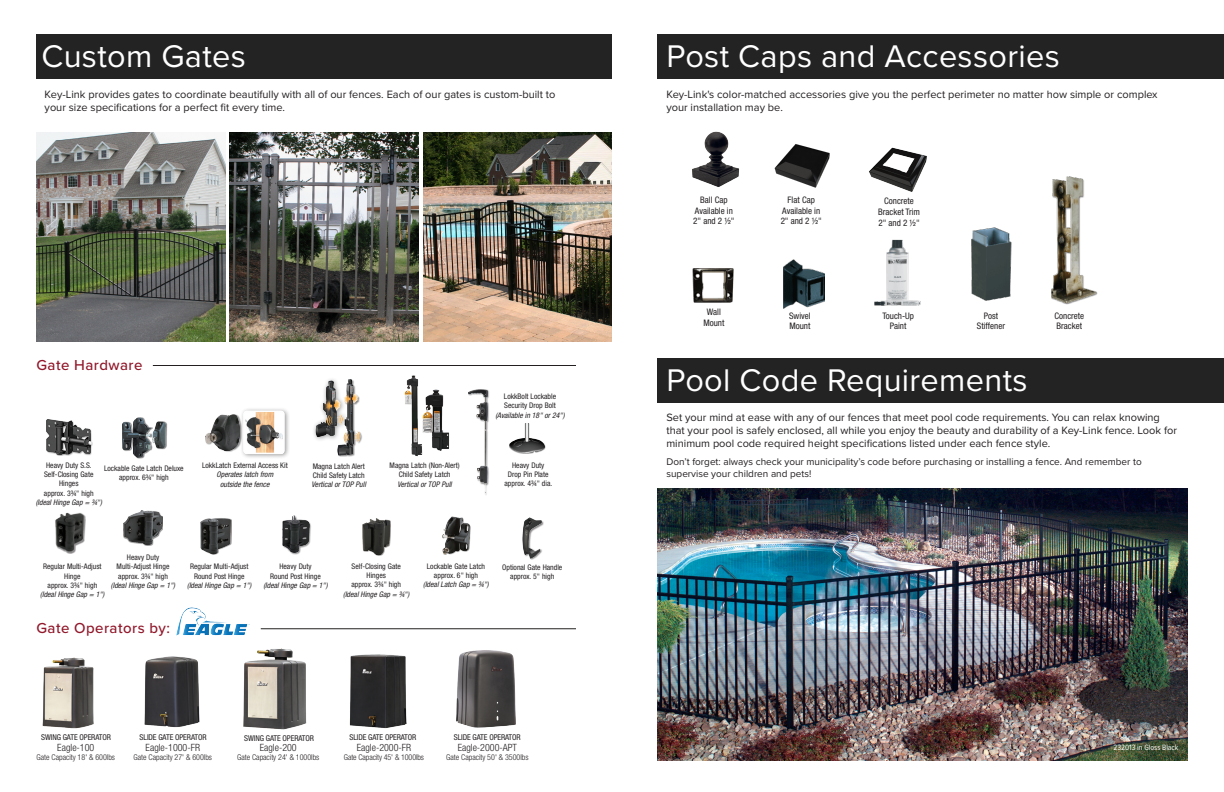
<style>
.page{position:relative;width:1224px;height:792px;background:#fff}
.page>*{position:absolute;margin:0;border:0;box-sizing:border-box;transform-origin:0 0}
.t1{font:32.5px "Proxima Nova";letter-spacing:.01em;color:#fff}
.t2{font:500 15px "Proxima Nova";letter-spacing:.03em;color:#91182b}
.t3{font:11px/13.2px "Proxima Nova";color:#231f20}
.t4{font:10px/12px "Proxima Nova";color:#231f20}
.t5{font:300 condensed 10px "Helvetica Neue";color:#231f20}
.t6{font:condensed 9px "Helvetica Neue";color:#231f20}
.t7{font:300 condensed 8px "Helvetica Neue";color:#231f20}
.t8{font:condensed 8px "Helvetica Neue";letter-spacing:-.01em;color:#231f20}
.t9{font:8px "Proxima Nova Cond";color:#fff}
.t10{font:condensed 7.7px/9.3px "Helvetica Neue";color:#231f20;text-align:center}
.t11{font:italic condensed 7.7px "Helvetica Neue";color:#231f20}
</style>
<div class="page">
<div style="left:657px;top:35px;width:567px;height:44px;background:#232323"></div>
<div style="left:657px;top:358px;width:567px;height:45px;background:#232323"></div>
<img style="left:36px;top:132px;width:189px;height:209px">
<hr style="left:153px;top:365px;width:423px;height:1px;background:#231f20">
<hr style="left:261px;top:628px;width:315px;height:1px;background:#231f20">
<img style="left:423px;top:132px;width:189px;height:209px">
<img style="left:230px;top:132px;width:188px;height:209px">
<img style="left:176px;top:607px;width:74px;height:28px">
<img style="left:42px;top:657px;width:52px;height:72px">
<img style="left:144px;top:656px;width:56px;height:72px">
<img style="left:233px;top:628px;width:82px;height:102px">
<img style="left:349px;top:654px;width:58px;height:75px">
<img style="left:456px;top:651px;width:59px;height:76px">
<img style="left:337px;top:379px;width:25px;height:78px">
<div style="left:312px;top:377px;width:37px;height:65px;background:#231f20;opacity:.5"></div>
<img style="left:312px;top:377px;width:35px;height:65px">
<img style="left:434px;top:389px;width:16px;height:62px">
<img style="left:404px;top:375px;width:30px;height:82px">
<div style="left:205px;top:414px;width:37px;height:38px;background:#231f20;opacity:.55"></div>
<img style="left:206px;top:414px;width:34px;height:36px">
<div style="left:240px;top:408px;width:50px;height:52px;background:#231f20;opacity:.5"></div>
<img style="left:244px;top:411px;width:40px;height:40px">
<div style="left:244px;top:411px;width:40px;height:43px;border:1px solid #fff;border-radius:3px"></div>
<div style="left:244px;top:411px;width:40px;height:42px;border:1px solid #fff;border-radius:3px"></div>
<img style="left:509px;top:423px;width:37px;height:31px">
<div style="left:468px;top:389px;width:21px;height:107px;background:#231f20;opacity:.55"></div>
<img style="left:468px;top:389px;width:19px;height:105px">
<div style="left:122px;top:418px;width:31px;height:41px;background:#231f20;opacity:.55"></div>
<img style="left:122px;top:418px;width:29px;height:40px">
<div style="left:152px;top:422px;width:15px;height:28px;background:#231f20;opacity:.55"></div>
<img style="left:152px;top:422px;width:14px;height:26px">
<img style="left:55px;top:512px;width:31px;height:42px">
<div style="left:123px;top:511px;width:40px;height:35px;background:#231f20;opacity:.55"></div>
<img style="left:123px;top:511px;width:39px;height:34px">
<img style="left:200px;top:518px;width:32px;height:37px">
<div style="left:47px;top:419px;width:46px;height:37px;background:#231f20;opacity:.55"></div>
<img style="left:47px;top:420px;width:44px;height:34px">
<img style="left:362px;top:518px;width:29px;height:38px">
<div style="left:282px;top:515px;width:30px;height:40px;background:#231f20;opacity:.55"></div>
<img style="left:282px;top:515px;width:30px;height:39px">
<div style="left:442px;top:517px;width:29px;height:38px;background:#231f20;opacity:.55"></div>
<img style="left:442px;top:516px;width:28px;height:39px">
<div style="left:522px;top:518px;width:22px;height:42px;background:#231f20;opacity:.55"></div>
<img style="left:522px;top:517px;width:22px;height:42px">
<img style="left:774px;top:144px;width:56px;height:44px">
<img style="left:692px;top:131px;width:47px;height:56px">
<img style="left:1051px;top:176px;width:47px;height:129px">
<img style="left:692px;top:268px;width:42px;height:35px">
<img style="left:783px;top:259px;width:41px;height:50px">
<img style="left:874px;top:239px;width:47px;height:67px">
<img style="left:971px;top:227px;width:41px;height:74px">
<img style="left:869px;top:147px;width:58px;height:45px">
<div style="left:36px;top:35px;width:576px;height:44px;background:#232323"></div>
<img style="left:657px;top:488px;width:531px;height:273px">
<p class="t1" style="left:41px;top:32px;width:206px">Custom Gates</p>
<p class="t1" style="left:666px;top:32px;width:395px">Post Caps and Accessories</p>
<p class="t3" style="left:45px;top:87px;width:512px">Key-Link provides gates to coordinate beautifully with all of our fences. Each of our gates is custom-built to your size specifications for a perfect fit every time.</p>
<p class="t3" style="left:666px;top:87px;width:493px">Key-Link's color-matched accessories give you the perfect perimeter no matter how simple or complex your installation may be.</p>
<p class="t2" style="left:36px;top:354px;width:108px">Gate Hardware</p>
<p class="t10" style="left:46px;top:460px;width:47px">Heavy Duty S.S.</p>
<p class="t10" style="left:44px;top:470px;width:51px">Self-Closing Gate<br>Hinges</p>
<p class="t10" style="left:44px;top:488px;width:51px">approx. 3¾" high</p>
<p class="t11" style="left:36px;top:498px;width:68px">(Ideal Hinge Gap = ¾")</p>
<p class="t10" style="left:104px;top:463px;width:81px">Lockable Gate Latch Deluxe</p>
<p class="t10" style="left:119px;top:473px;width:51px">approx. 6¾" high</p>
<p class="t10" style="left:202px;top:461px;width:87px">LokkLatch External Access Kit</p>
<p class="t11" style="left:216px;top:470px;width:58px">Operates latch from</p>
<p class="t11" style="left:220px;top:479px;width:51px">outside the fence</p>
<p class="t10" style="left:313px;top:461px;width:54px">Magna Latch Alert</p>
<p class="t10" style="left:313px;top:470px;width:53px">Child Safety Latch</p>
<p class="t11" style="left:312px;top:480px;width:56px">Vertical or TOP Pull</p>
<p class="t10" style="left:390px;top:461px;width:72px">Magna Latch (Non-Alert)</p>
<p class="t10" style="left:399px;top:470px;width:53px">Child Safety Latch</p>
<p class="t11" style="left:397px;top:480px;width:56px">Vertical or TOP Pull</p>
<p class="t10" style="left:504px;top:392px;width:54px;text-align:left">LokkBolt Lockable<br>Security Drop Bolt</p>
<p class="t11" style="left:495px;top:410px;width:71px">(Available in 18" or 24")</p>
<p class="t10" style="left:512px;top:460px;width:34px">Heavy Duty</p>
<p class="t10" style="left:508px;top:470px;width:42px">Drop Pin Plate</p>
<p class="t10" style="left:504px;top:479px;width:49px">approx. 4¾" dia.</p>
<p class="t10" style="left:127px;top:553px;width:34px">Heavy Duty</p>
<p class="t10" style="left:117px;top:562px;width:54px">Multi-Adjust Hinge</p>
<p class="t10" style="left:118px;top:571px;width:51px">approx. 3¾" high</p>
<p class="t11" style="left:111px;top:581px;width:66px">(Ideal Hinge Gap = 1")</p>
<p class="t10" style="left:43px;top:562px;width:60px">Regular Multi-Adjust<br>Hinge</p>
<p class="t10" style="left:48px;top:581px;width:51px">approx. 3¾" high</p>
<p class="t11" style="left:40px;top:590px;width:66px">(Ideal Hinge Gap = 1")</p>
<p class="t2" style="left:36px;top:617px;width:135px">Gate Operators by:</p>
<p class="t10" style="left:190px;top:562px;width:60px">Regular Multi-Adjust</p>
<p class="t10" style="left:194px;top:571px;width:52px">Round Post Hinge</p>
<p class="t11" style="left:187px;top:581px;width:66px">(Ideal Hinge Gap = 1")</p>
<p class="t10" style="left:279px;top:562px;width:34px">Heavy Duty</p>
<p class="t10" style="left:270px;top:571px;width:52px">Round Post Hinge</p>
<p class="t11" style="left:263px;top:581px;width:66px">(Ideal Hinge Gap = 1")</p>
<p class="t10" style="left:352px;top:561px;width:51px">Self-Closing Gate<br>Hinges</p>
<p class="t10" style="left:351px;top:580px;width:51px">approx. 3¾" high</p>
<p class="t11" style="left:343px;top:589px;width:68px">(Ideal Hinge Gap = ¾")</p>
<p class="t10" style="left:427px;top:561px;width:60px">Lockable Gate Latch</p>
<p class="t10" style="left:434px;top:570px;width:46px">approx. 6" high</p>
<p class="t11" style="left:423px;top:580px;width:67px">(Ideal Latch Gap = ¾")</p>
<p class="t10" style="left:502px;top:562px;width:62px">Optional Gate Handle</p>
<p class="t10" style="left:510px;top:571px;width:46px">approx. 5" high</p>
<p class="t8" style="left:41px;top:732px;width:71px">SWING GATE OPERATOR</p>
<p class="t8" style="left:140px;top:732px;width:69px">SLIDE GATE OPERATOR</p>
<p class="t8" style="left:244px;top:733px;width:71px">SWING GATE OPERATOR</p>
<p class="t8" style="left:349px;top:732px;width:69px">SLIDE GATE OPERATOR</p>
<p class="t8" style="left:454px;top:732px;width:69px">SLIDE GATE OPERATOR</p>
<p class="t5" style="left:57px;top:741px;width:39px">Eagle-100</p>
<p class="t7" style="left:37px;top:753px;width:80px">Gate Capacity 18' &amp; 600lbs</p>
<p class="t5" style="left:146px;top:741px;width:56px">Eagle-1000-FR</p>
<p class="t7" style="left:134px;top:753px;width:80px">Gate Capacity 27' &amp; 600lbs</p>
<p class="t5" style="left:260px;top:741px;width:39px">Eagle-200</p>
<p class="t7" style="left:237px;top:753px;width:84px">Gate Capacity 24' &amp; 1000lbs</p>
<p class="t5" style="left:357px;top:741px;width:56px">Eagle-2000-FR</p>
<p class="t7" style="left:344px;top:753px;width:82px">Gate Capacity 45' &amp; 1000lbs</p>
<p class="t5" style="left:458px;top:741px;width:61px">Eagle-2000-APT</p>
<p class="t7" style="left:446px;top:753px;width:84px">Gate Capacity 50' &amp; 3500lbs</p>
<p class="t6" style="left:700px;top:194px;width:29px">Ball Cap</p>
<p class="t6" style="left:695px;top:205px;width:39px">Available in</p>
<p class="t6" style="left:693px;top:216px;width:43px">2" and 2 ½"</p>
<p class="t6" style="left:788px;top:194px;width:29px">Flat Cap</p>
<p class="t6" style="left:782px;top:205px;width:39px">Available in</p>
<p class="t6" style="left:781px;top:216px;width:43px">2" and 2 ½"</p>
<p class="t6" style="left:884px;top:196px;width:31px">Concrete</p>
<p class="t6" style="left:878px;top:206px;width:43px">Bracket Trim</p>
<p class="t6" style="left:879px;top:217px;width:43px">2" and 2 ½"</p>
<p class="t6" style="left:707px;top:307px;width:16px">Wall</p>
<p class="t6" style="left:703px;top:318px;width:22px">Mount</p>
<p class="t6" style="left:789px;top:310px;width:23px">Swivel</p>
<p class="t6" style="left:789px;top:321px;width:22px">Mount</p>
<p class="t6" style="left:882px;top:310px;width:33px">Touch-Up</p>
<p class="t6" style="left:890px;top:321px;width:18px">Paint</p>
<p class="t6" style="left:984px;top:310px;width:16px">Post</p>
<p class="t6" style="left:977px;top:321px;width:30px">Stiffener</p>
<p class="t6" style="left:1055px;top:310px;width:31px">Concrete</p>
<p class="t6" style="left:1057px;top:321px;width:27px">Bracket</p>
<p class="t1" style="left:666px;top:356px;width:363px">Pool Code Requirements</p>
<p class="t3" style="left:666px;top:410px;width:512px">Set your mind at ease with any of our fences that meet pool code requirements. You can relax knowing that your pool is safely enclosed, all while you enjoy the beauty and durability of a Key-Link fence. Look for minimum pool code required height specifications listed under each fence style.</p>
<p class="t4" style="left:666px;top:455px;width:477px">Don’t forget: always check your municipality’s code before purchasing or installing a fence. And remember to supervise your children and pets!</p>
<p class="t9" style="left:1114px;top:742px;width:66px">232013 in Gloss Black</p>
</div>
